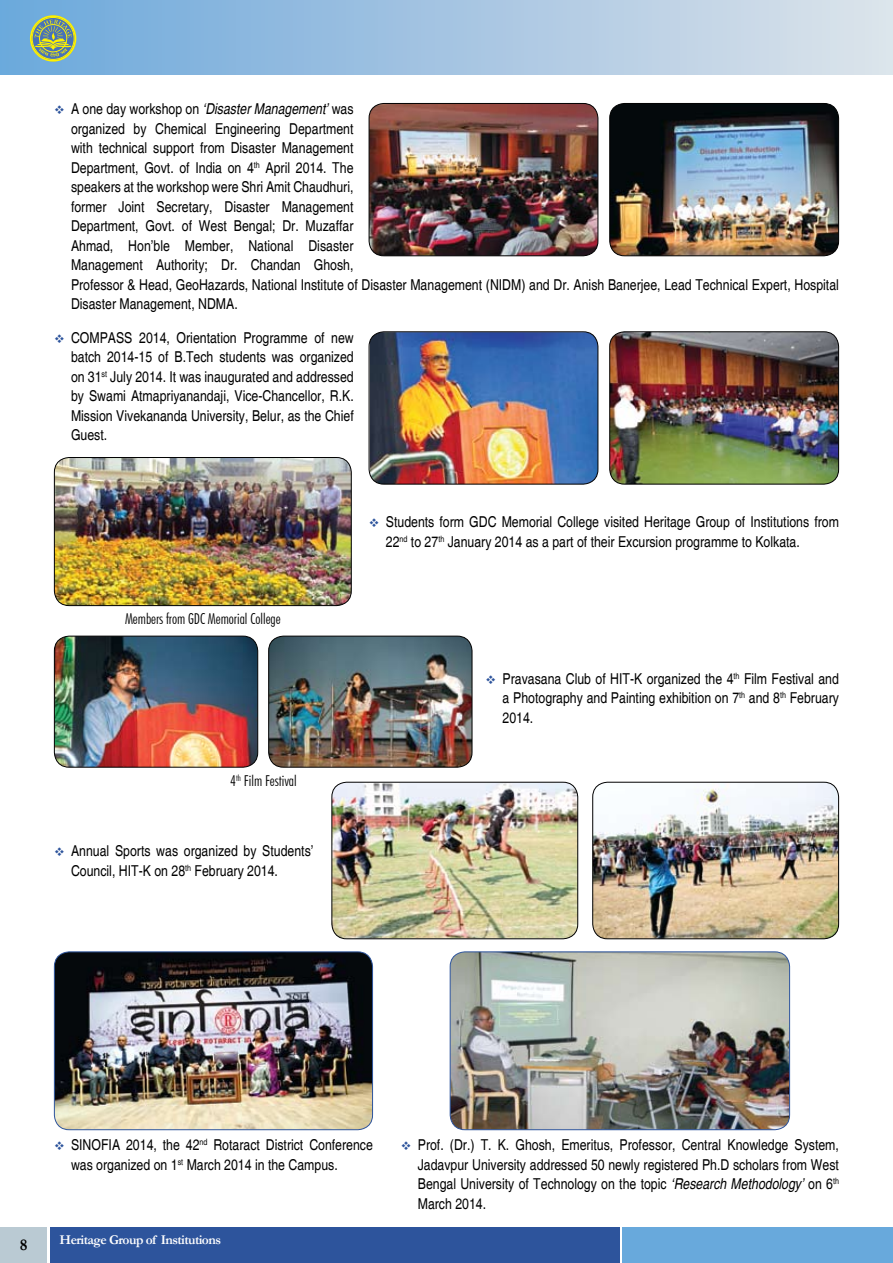
<style>
.page{position:relative;width:893px;height:1263px;background:#fff}
.page>*{position:absolute;margin:0;border:0;box-sizing:border-box;transform-origin:0 0}
.t1{font:700 16.5px "Garamond";color:#000}
.t2{font:condensed 15px/19.5px "Helvetica";color:#000}
.t3{font:300 condensed 15px "Futura BT";color:#000}
.t4{font:700 13.5px "Garamond";letter-spacing:-.04em;color:#fff}
.s1{color:#2d549c}
.s2{font-style:italic}
</style>
<div class="page">
<img style="left:450px;top:953px;width:340px;height:177px">
<div style="left:450px;top:951px;width:340px;height:179px;border:1px solid #2d549c;border-radius:15px"></div>
<img style="left:54px;top:636px;width:204px;height:131px">
<div style="left:54px;top:636px;width:204px;height:131px;border:1px solid #000;border-radius:15px"></div>
<img style="left:269px;top:636px;width:203px;height:131px">
<div style="left:268px;top:636px;width:204px;height:131px;border:1px solid #000;border-radius:15px"></div>
<img style="left:332px;top:782px;width:246px;height:156px">
<div style="left:331px;top:782px;width:247px;height:157px;border:1px solid #000;border-radius:15px"></div>
<img style="left:593px;top:782px;width:246px;height:157px">
<div style="left:592px;top:782px;width:247px;height:157px;border:1px solid #000;border-radius:15px"></div>
<img style="left:54px;top:953px;width:319px;height:177px">
<div style="left:54px;top:951px;width:319px;height:179px;border:1px solid #2d549c;border-radius:15px"></div>
<img style="left:369px;top:103px;width:229px;height:153px">
<div style="left:369px;top:103px;width:229px;height:153px;border:1px solid #000;border-radius:15px"></div>
<img style="left:370px;top:332px;width:228px;height:152px">
<div style="left:369px;top:331px;width:229px;height:153px;border:1px solid #000;border-radius:15px"></div>
<img style="left:610px;top:332px;width:229px;height:152px">
<div style="left:609px;top:331px;width:230px;height:153px;border:1px solid #000;border-radius:15px"></div>
<img style="left:610px;top:103px;width:229px;height:153px">
<div style="left:609px;top:103px;width:230px;height:153px;border:1px solid #000;border-radius:15px"></div>
<img style="left:54px;top:457px;width:297px;height:149px">
<div style="left:54px;top:457px;width:298px;height:149px;border:1px solid #000;border-radius:15px"></div>
<div style="left:0;top:0;width:893px;height:74px;background:linear-gradient(to right,#6ba7db,#dde3ea)"></div>
<div style="left:0;top:1227px;width:47px;height:36px;background:#bacad3"></div>
<div style="left:623px;top:1227px;width:270px;height:36px;background:#68a9dc"></div>
<div style="left:50px;top:1227px;width:569px;height:36px;background:#2d549c"></div>
<svg style="left:30px;top:15px;width:46px;height:47px;background:#8ea981"></svg>
<p class="t2" style="left:71px;top:99px;width:769px;text-indent:-17px"><span class="s1">❖</span> A one day workshop on <span class="s2">‘Disaster Management’</span> was<br>organized by Chemical Engineering Department<br>with technical support from Disaster Management<br>Department, Govt. of India on 4<sup>th</sup> April 2014. The<br>speakers at the workshop were Shri Amit Chaudhuri,<br>former Joint Secretary, Disaster Management<br>Department, Govt. of West Bengal; Dr. Muzaffar<br>Ahmad, Hon’ble Member, National Disaster<br>Management Authority; Dr. Chandan Ghosh,<br>Professor &amp; Head, GeoHazards, National Institute of Disaster Management (NIDM) and Dr. Anish Banerjee, Lead Technical Expert, Hospital Disaster Management, NDMA.</p>
<p class="t2" style="left:71px;top:328px;width:284px;text-align:justify;text-indent:-17px"><span class="s1">❖</span> COMPASS 2014, Orientation Programme of new batch 2014-15 of B.Tech students was organized on 31<sup>st</sup> July 2014. It was inaugurated and addressed by Swami Atmapriyanandaji, Vice-Chancellor, R.K.<br>Mission Vivekananda University, Belur, as the Chief Guest.</p>
<p class="t3" style="left:125px;top:609px;width:157px">Members from GDC Memorial College</p>
<p class="t3" style="left:230px;top:771px;width:68px">4<sup>th</sup> Film Festival</p>
<p class="t2" style="left:71px;top:841px;width:244px;text-indent:-17px"><span class="s1">❖</span> Annual Sports was organized by Students’<br>Council, HIT-K on 28<sup>th</sup> February 2014.</p>
<p class="t2" style="left:386px;top:512px;width:455px;text-indent:-17px"><span class="s1">❖</span> Students form GDC Memorial College visited Heritage Group of Institutions from<br>22<sup>nd</sup> to 27<sup>th</sup> January 2014 as a part of their Excursion programme to Kolkata.</p>
<p class="t2" style="left:503px;top:669px;width:338px;text-align:justify;text-indent:-17px"><span class="s1">❖</span> Pravasana Club of HIT-K organized the 4<sup>th</sup> Film Festival and a Photography and Painting exhibition on 7<sup>th</sup> and 8<sup>th</sup> February 2014.</p>
<p class="t2" style="left:71px;top:1135px;width:303px;text-indent:-17px"><span class="s1">❖</span> SINOFIA 2014, the 42<sup>nd</sup> Rotaract District Conference was organized on 1<sup>st</sup> March 2014 in the Campus.</p>
<p class="t1" style="left:20px;top:1233px;width:9px">8</p>
<p class="t4" style="left:60px;top:1231px;width:163px">Heritage Group of Institutions</p>
<p class="t2" style="left:418px;top:1135px;width:423px;text-align:justify;text-indent:-17px"><span class="s1">❖</span> Prof. (Dr.) T. K. Ghosh, Emeritus, Professor, Central Knowledge System, Jadavpur University addressed 50 newly registered Ph.D scholars from West Bengal University of Technology on the topic <span class="s2">‘Research Methodology’</span> on 6<sup>th </sup>March 2014.</p>
</div>
